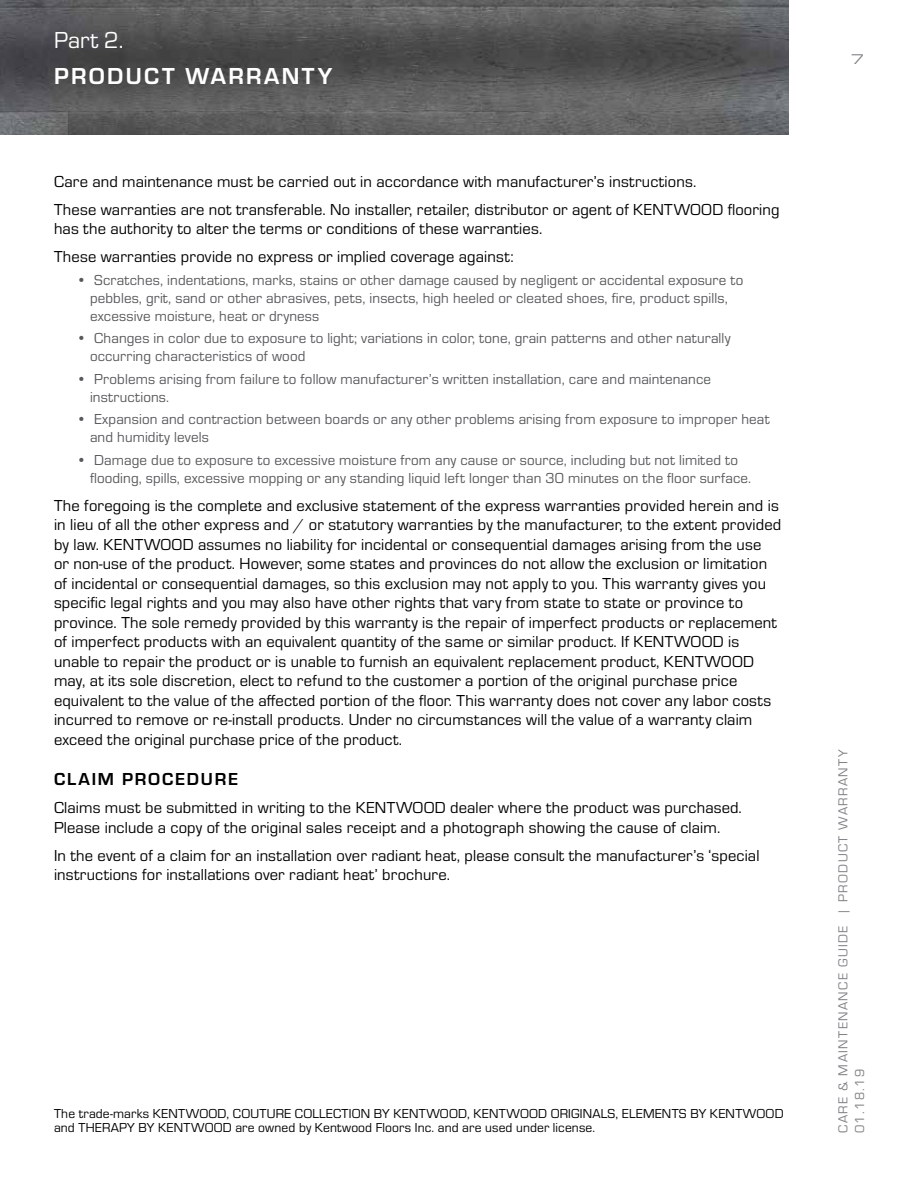
<style>
.page{position:relative;width:918px;height:1188px;background:#fff}
.page>*{position:absolute;margin:0;border:0;box-sizing:border-box;transform-origin:0 0}
.t1{font:700 24px "Eurostile";letter-spacing:.1em;color:#fff}
.t2{font:24px "Eurostile";color:#fff}
.t3{font:700 18px "Eurostile";letter-spacing:.1em;color:#000}
.t4{font:16.5px/19.5px "Eurostile";letter-spacing:.01em;color:#000}
.t5{font:15px/18px "Eurostile";letter-spacing:.01em;color:#58595b}
.t6{font:13.5px/13.5px "Eurostile";letter-spacing:.01em;color:#000}
.t7{font:13.5px/16.5px "Eurostile";letter-spacing:.1em;color:#808285}
.t8{font:13.5px "Eurostile LT Std Ex 2";color:#808285}
</style>
<div class="page">
<img style="left:0;top:0;width:788px;height:135px">
<h1 class="t2" style="left:54px;top:25px;width:71px">Part 2.</h1>
<h1 class="t1" style="left:54px;top:59px;width:280px">PRODUCT WARRANTY</h1>
<p class="t4" style="left:54px;top:166px;width:727px;line-height:28.2px">Care and maintenance must be carried out in accordance with manufacturer’s instructions.<br>These warranties are not transferable. No installer, retailer, distributor or agent of KENTWOOD flooring</p>
<p class="t4" style="left:54px;top:214px;width:490px;line-height:28.2px">has the authority to alter the terms or conditions of these warranties.<br>These warranties provide no express or implied coverage against:</p>
<p class="t5" style="left:90px;top:270px;width:655px;text-indent:-14px">• Scratches, indentations, marks, stains or other damage caused by negligent or accidental exposure to pebbles, grit, sand or other abrasives, pets, insects, high heeled or cleated shoes, fire, product spills, excessive moisture, heat or dryness</p>
<p class="t5" style="left:90px;top:329px;width:642px;text-indent:-14px">• Changes in color due to exposure to light; variations in color, tone, grain patterns and other naturally occurring characteristics of wood</p>
<p class="t5" style="left:90px;top:369px;width:623px;text-indent:-14px">• Problems arising from failure to follow manufacturer’s written installation, care and maintenance instructions.</p>
<p class="t5" style="left:90px;top:410px;width:681px;text-indent:-14px">• Expansion and contraction between boards or any other problems arising from exposure to improper heat and humidity levels</p>
<p class="t5" style="left:90px;top:450px;width:663px;text-indent:-14px">• Damage due to exposure to excessive moisture from any cause or source, including but not limited to flooding, spills, excessive mopping or any standing liquid left longer than 30 minutes on the floor surface.</p>
<p class="t4" style="left:54px;top:495px;width:729px">The foregoing is the complete and exclusive statement of the express warranties provided herein and is in lieu of all the other express and / or statutory warranties by the manufacturer, to the extent provided by law. KENTWOOD assumes no liability for incidental or consequential damages arising from the use<br>or non-use of the product. However, some states and provinces do not allow the exclusion or limitation of incidental or consequential damages, so this exclusion may not apply to you. This warranty gives you specific legal rights and you may also have other rights that vary from state to state or province to province. The sole remedy provided by this warranty is the repair of imperfect products or replacement of imperfect products with an equivalent quantity of the same or similar product. If KENTWOOD is unable to repair the product or is unable to furnish an equivalent replacement product, KENTWOOD may, at its sole discretion, elect to refund to the customer a portion of the original purchase price equivalent to the value of the affected portion of the floor. This warranty does not cover any labor costs incurred to remove or re-install products. Under no circumstances will the value of a warranty claim exceed the original purchase price of the product.</p>
<p class="t3" style="left:54px;top:766px;width:185px">CLAIM PROCEDURE</p>
<p class="t4" style="left:54px;top:797px;width:689px">Claims must be submitted in writing to the KENTWOOD dealer where the product was purchased.<br>Please include a copy of the original sales receipt and a photograph showing the cause of claim.</p>
<p class="t4" style="left:54px;top:845px;width:707px">In the event of a claim for an installation over radiant heat, please consult the manufacturer’s ‘special instructions for installations over radiant heat’ brochure.</p>
<p class="t6" style="left:54px;top:1106px;width:731px">The trade-marks KENTWOOD, COUTURE COLLECTION BY KENTWOOD, KENTWOOD ORIGINALS, ELEMENTS BY KENTWOOD and THERAPY BY KENTWOOD are owned by Kentwood Floors Inc. and are used under license.</p>
<p class="t8" style="left:851px;top:50px;width:15px">7</p>
<p class="t7" style="left:834px;top:1133px;width:386px;rotate:-90deg">CARE &amp; MAINTENANCE GUIDE | PRODUCT WARRANTY<br>01.18.19</p>
</div>
